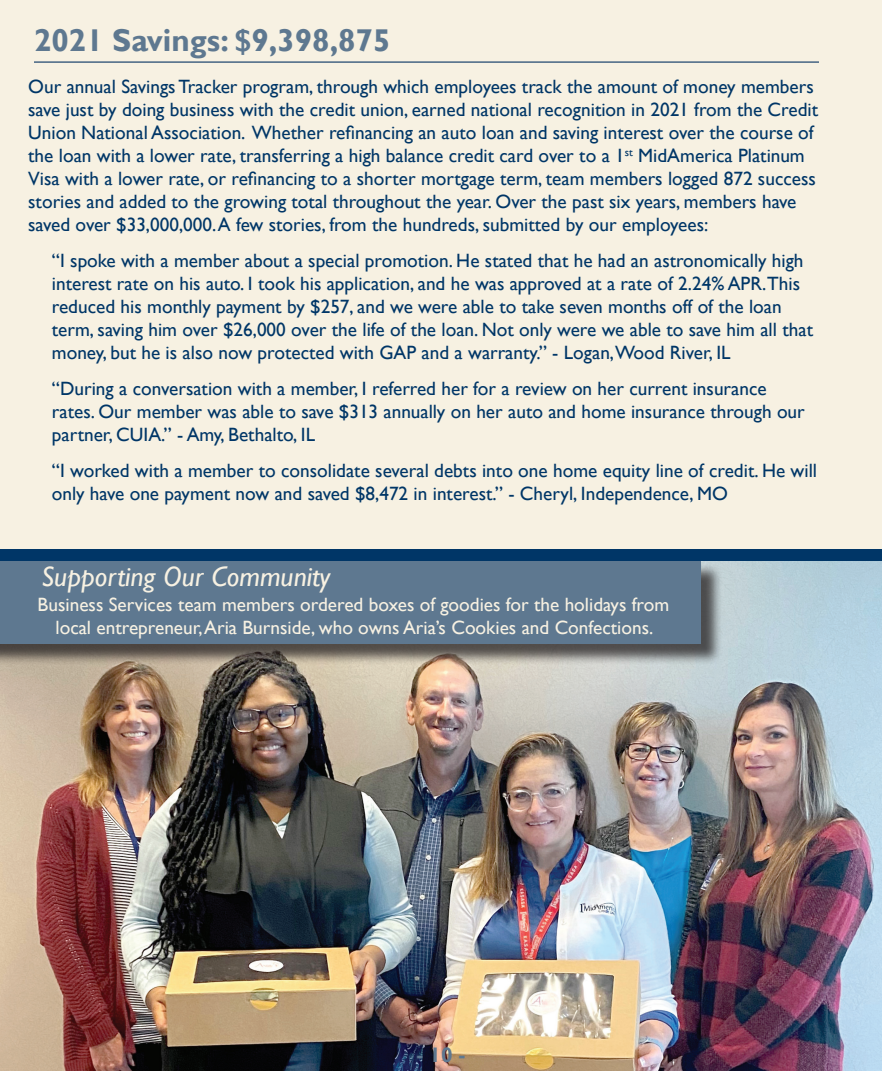
<style>
.page{position:relative;width:882px;height:1071px;background:#f7f1e2}
.page>*{position:absolute;margin:0;border:0;box-sizing:border-box;transform-origin:0 0}
.t1{font:700 31.5px "Gill Sans";color:#5e7890}
.t2{font:italic 28px "Gill Sans";color:#f7f1e2}
.t3{font:700 21px "Gill Sans";color:#5e7890}
.t4{font:19.25px/23.1px "Gill Sans";color:#003667}
.t5{font:19.25px/23.1px "Gill Sans";color:#f7f1e2;text-align:center}
</style>
<div class="page">
<img style="left:0;top:560px;width:882px;height:511px">
<div style="left:0;top:563px;width:723px;height:103px;background:#231f20;opacity:.75"></div>
<div style="left:0;top:560px;width:701px;height:84px;background:#5e7890"></div>
<div style="left:0;top:549px;width:882px;height:11px;background:#003667"></div>
<hr style="left:34px;top:61px;width:785px;height:2px;background:#5e7890">
<p class="t1" style="left:34px;top:21px;width:358px">2021 Savings: $9,398,875</p>
<p class="t4" style="left:28px;top:75px;width:791px">Our annual Savings Tracker program, through which employees track the amount of money members save just by doing business with the credit union, earned national recognition in 2021 from the Credit Union National Association. Whether refinancing an auto loan and saving interest over the course of the loan with a lower rate, transferring a high balance credit card over to a 1<sup>st</sup> MidAmerica Platinum Visa with a lower rate, or refinancing to a shorter mortgage term, team members logged 872 success stories and added to the growing total throughout the year. Over the past six years, members have saved over $33,000,000. A few stories, from the hundreds, submitted by our employees:</p>
<p class="t4" style="left:52px;top:249px;width:763px">“I spoke with a member about a special promotion. He stated that he had an astronomically high interest rate on his auto. I took his application, and he was approved at a rate of 2.24% APR.This reduced his monthly payment by $257, and we were able to take seven months off of the loan term, saving him over $26,000 over the life of the loan. Not only were we able to save him all that money, but he is also now protected with GAP and a warranty.” - Logan,Wood River, IL</p>
<p class="t4" style="left:52px;top:377px;width:755px">“During a conversation with a member, I referred her for a review on her current insurance rates. Our member was able to save $313 annually on her auto and home insurance through our partner, CUIA.” - Amy, Bethalto, IL</p>
<p class="t4" style="left:52px;top:459px;width:767px">“I worked with a member to consolidate several debts into one home equity line of credit. He will only have one payment now and saved $8,472 in interest.” - Cheryl, Independence, MO</p>
<p class="t2" style="left:41px;top:560px;width:290px">Supporting Our Community</p>
<p class="t5" style="left:38px;top:594px;width:633px">Business Services team members ordered boxes of goodies for the holidays from local entrepreneur, Aria Burnside, who owns Aria’s Cookies and Confections.</p>
<p class="t3" style="left:417px;top:1043px;width:50px">- 10 -</p>
</div>
